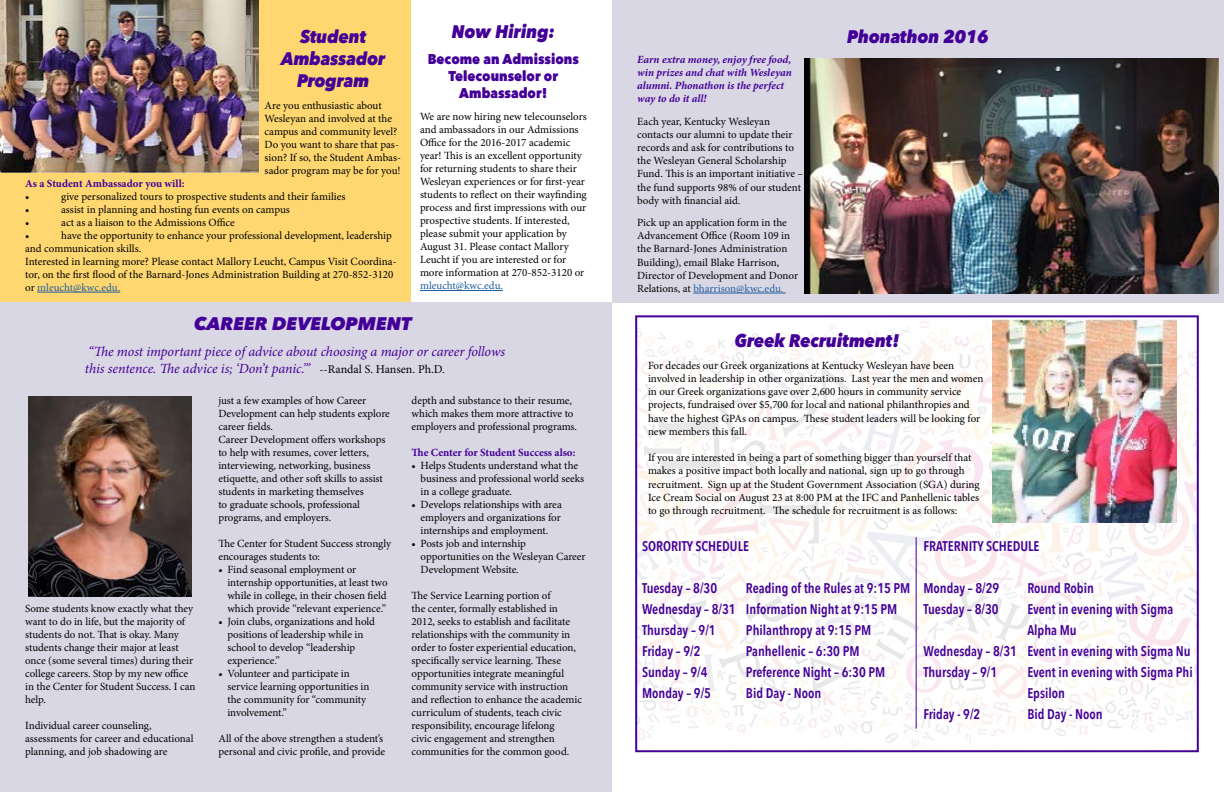
<style>
.page{position:relative;width:1224px;height:792px;background:#fff}
.page>*{position:absolute;margin:0;border:0;box-sizing:border-box;transform-origin:0 0}
.t1{font:italic 800 18.2px/21.8px "Avenir Next";color:#430098;text-align:center;scale:.9 1}
.t2{font:italic 800 18.2px "Avenir Next";color:#430098}
.t3{font:800 14.2px/17px "Avenir Next";color:#430098;text-align:center;scale:.9 1}
.t4{font:600 14px/21px "Avenir Next Condensed";color:#430098}
.t5{font:italic 14px/16.8px "Minion Pro";letter-spacing:-.005em;color:#430098}
.t6{font:11px/13px "Minion Pro";letter-spacing:-.005em;color:#000}
.t7{font:italic 700 11px/13.2px "Minion Pro";letter-spacing:-.005em;color:#430098}
.t8{font:700 11px "Minion Pro";letter-spacing:-.005em;color:#430098}
.t9{font:11px "Minion Pro";letter-spacing:-.005em;color:#215e9e}
.s1{color:#215e9e}
.s2{font-style:normal;font-size:12px;color:#000}
</style>
<div class="page">
<img style="left:638px;top:319px;width:558px;height:430px">
<div style="left:0;top:0;width:410px;height:302px;background:#fed771"></div>
<div style="left:0;top:302px;width:612px;height:490px;background:#dad7e4"></div>
<div style="left:612px;top:0;width:612px;height:302px;background:#dad7e4"></div>
<hr style="left:37px;top:292px;width:83px;height:1px;background:#215e9e">
<hr style="left:420px;top:290px;width:83px;height:1px;background:#215e9e">
<img style="left:28px;top:396px;width:164px;height:200px">
<img style="left:0;top:0;width:258px;height:173px">
<hr style="left:693px;top:293px;width:93px;height:1px;background:#215e9e">
<img style="left:804px;top:58px;width:414px;height:235px">
<img style="left:992px;top:320px;width:184px;height:203px">
<div style="left:635px;top:315px;width:564px;height:437px;border:2px solid #430098"></div>
<hr style="left:916px;top:537px;width:1px;height:192px;background:#430098">
<h1 class="t1" style="left:281px;top:26px;width:118px">Student<br>Ambassador<br>Program</h1>
<p class="t6" style="left:265px;top:99px;width:138px">Are you enthusiastic about<br>Wesleyan and involved at the campus and community level?<br>Do you want to share that pas&shy;sion? If so, the Student Ambas&shy;sador program may be for you!</p>
<p class="t8" style="left:25px;top:176px;width:161px">As a Student Ambassador you will:</p>
<p class="t6" style="left:25px;top:190px;width:6px">•</p>
<p class="t6" style="left:61px;top:190px;width:286px">give personalized tours to prospective students and their families</p>
<p class="t6" style="left:25px;top:203px;width:6px">•</p>
<p class="t6" style="left:61px;top:203px;width:230px">assist in planning and hosting fun events on campus</p>
<p class="t6" style="left:25px;top:216px;width:6px">•</p>
<p class="t6" style="left:61px;top:216px;width:175px">act as a liaison to the Admissions Office</p>
<p class="t6" style="left:25px;top:229px;width:6px">•</p>
<p class="t6" style="left:25px;top:229px;width:373px;text-indent:36px">have the opportunity to enhance your professional development, leadership and communication skills.<br>Interested in learning more? Please contact Mallory Leucht, Campus Visit Coordina&shy;tor, on the first flood of the Barnard-Jones Administration Building at 270-852-3120 or <span class="s1">mleucht@kwc.edu.</span></p>
<h1 class="t1" style="left:452px;top:21px;width:116px">Now Hiring:</h1>
<p class="t3" style="left:428px;top:51px;width:170px">Become an Admissions<br>Telecounselor or<br>Ambassador!</p>
<p class="t6" style="left:420px;top:110px;width:168px">We are now hiring new telecounselors and ambassadors in our Admissions Office for the 2016-2017 academic year! This is an excellent opportunity for returning students to share their Wesleyan experiences or for first-year students to reflect on their wayfinding process and first impressions with our prospective students. If interested, please submit your application by August 31. Please contact Mallory Leucht if you are interested or for more information at 270-852-3120 or</p>
<p class="t9" style="left:420px;top:279px;width:84px">mleucht@kwc.edu.</p>
<h1 class="t2" style="left:194px;top:313px;width:219px">CAREER DEVELOPMENT</h1>
<p class="t5" style="left:85px;top:343px;width:422px">“The most important piece of advice about choosing a major or career follows this sentence. The advice is; ‘Don’t panic.’” <span class="s2">--Randal S. Hansen. Ph.D.</span></p>
<p class="t6" style="left:25px;top:602px;width:172px">Some students know exactly what they want to do in life, but the majority of students do not. That is okay. Many students change their major at least once (some several times) during their college careers. Stop by my new office in the Center for Student Success. I can help.</p>
<p class="t6" style="left:25px;top:719px;width:170px">Individual career counseling, assessments for career and educational planning, and job shadowing are</p>
<p class="t6" style="left:218px;top:394px;width:173px">just a few examples of how Career Development can help students explore career fields.<br>Career Development offers workshops to help with resumes, cover letters, interviewing, networking, business etiquette, and other soft skills to assist students in marketing themselves<br>to graduate schools, professional programs, and employers.</p>
<p class="t6" style="left:218px;top:537px;width:174px">The Center for Student Success strongly encourages students to:</p>
<p class="t6" style="left:227px;top:563px;width:162px;text-indent:-9px">• Find seasonal employment or internship opportunities, at least two while in college, in their chosen field which provide “relevant experience.”</p>
<p class="t6" style="left:227px;top:615px;width:149px;text-indent:-9px">• Join clubs, organizations and hold positions of leadership while in school to develop “leadership experience.”</p>
<p class="t6" style="left:227px;top:667px;width:144px;text-indent:-9px">• Volunteer and participate in service learning opportunities in the community for “community involvement.”</p>
<p class="t6" style="left:218px;top:732px;width:168px">All of the above strengthen a student’s personal and civic profile, and provide</p>
<p class="t6" style="left:412px;top:394px;width:167px">depth and substance to their resume, which makes them more attractive to employers and professional programs.</p>
<p class="t8" style="left:412px;top:444px;width:165px">The Center for Student Success also:</p>
<p class="t6" style="left:421px;top:459px;width:165px;text-indent:-9px">• Helps Students understand what the business and professional world seeks in a college graduate.</p>
<p class="t6" style="left:421px;top:498px;width:143px;text-align:justify;text-indent:-9px">• Develops relationships with area employers and organizations for internships and employment.</p>
<p class="t6" style="left:421px;top:537px;width:167px;text-indent:-9px">• Posts job and internship opportunities on the Wesleyan Career<br>Development Website.</p>
<p class="t6" style="left:412px;top:589px;width:172px">The Service Learning portion of<br>the center, formally established in 2012, seeks to establish and facilitate relationships with the community in order to foster experiential education, specifically service learning. These opportunities integrate meaningful community service with instruction and reflection to enhance the academic curriculum of students, teach civic responsibility, encourage lifelong<br>civic engagement and strengthen communities for the common good.</p>
<h1 class="t1" style="left:847px;top:26px;width:159px">Phonathon 2016</h1>
<p class="t7" style="left:637px;top:52px;width:156px">Earn extra money, enjoy free food, win prizes and chat with Wesleyan alumni. Phonathon is the perfect way to do it all!</p>
<p class="t6" style="left:637px;top:114px;width:168px">Each year, Kentucky Wesleyan contacts our alumni to update their records and ask for contributions to the Wesleyan General Scholarship Fund. This is an important initiative – the fund supports 98% of our student body with financial aid.</p>
<p class="t6" style="left:637px;top:216px;width:162px">Pick up an application form in the Advancement Office (Room 109 in the Barnard-Jones Administration Building), email Blake Harrison, Director of Development and Donor Relations, at <span class="s1">bharrison@kwc.edu.</span></p>
<h1 class="t1" style="left:735px;top:329px;width:185px">Greek Recruitment!</h1>
<p class="t6" style="left:648px;top:359px;width:337px">For decades our Greek organizations at Kentucky Wesleyan have been involved in leadership in other organizations. Last year the men and women in our Greek organizations gave over 2,600 hours in community service projects, fundraised over $5,700 for local and national philanthropies and have the highest GPAs on campus. These student leaders will be looking for new members this fall.</p>
<p class="t6" style="left:648px;top:451px;width:333px">If you are interested in being a part of something bigger than yourself that makes a positive impact both locally and national, sign up to go through recruitment. Sign up at the Student Government Association (SGA) during Ice Cream Social on August 23 at 8:00 PM at the IFC and Panhellenic tables to go through recruitment. The schedule for recruitment is as follows:</p>
<p class="t4" style="left:642px;top:535px;width:108px">SORORITY SCHEDULE</p>
<p class="t4" style="left:642px;top:577px;width:77px">Tuesday – 8/30</p>
<p class="t4" style="left:923px;top:535px;width:118px">FRATERNITY SCHEDULE</p>
<p class="t4" style="left:923px;top:577px;width:77px">Monday – 8/29</p>
<p class="t4" style="left:1027px;top:577px;width:68px">Round Robin</p>
<p class="t4" style="left:923px;top:598px;width:77px">Tuesday – 8/30</p>
<p class="t4" style="left:1027px;top:598px;width:147px">Event in evening with Sigma</p>
<p class="t4" style="left:1027px;top:619px;width:51px">Alpha Mu</p>
<p class="t4" style="left:923px;top:640px;width:269px">Wednesday – 8/31 Event in evening with Sigma Nu</p>
<p class="t4" style="left:923px;top:661px;width:75px">Thursday – 9/1</p>
<p class="t4" style="left:1027px;top:661px;width:167px">Event in evening with Sigma Phi<br>Epsilon</p>
<p class="t4" style="left:923px;top:703px;width:58px">Friday - 9/2</p>
<p class="t4" style="left:1027px;top:703px;width:77px">Bid Day - Noon</p>
<p class="t4" style="left:642px;top:577px;width:270px;text-indent:104px">Reading of the Rules at 9:15 PM<br>Wednesday – 8/31 Information Night at 9:15 PM<br>Thursday – 9/1</p>
<p class="t4" style="left:746px;top:619px;width:127px">Philanthropy at 9:15 PM</p>
<p class="t4" style="left:642px;top:640px;width:60px">Friday – 9/2</p>
<p class="t4" style="left:746px;top:640px;width:115px">Panhellenic – 6:30 PM</p>
<p class="t4" style="left:642px;top:661px;width:67px">Sunday – 9/4</p>
<p class="t4" style="left:746px;top:661px;width:141px">Preference Night – 6:30 PM</p>
<p class="t4" style="left:642px;top:682px;width:71px">Monday – 9/5</p>
<p class="t4" style="left:746px;top:682px;width:77px">Bid Day - Noon</p>
</div>
